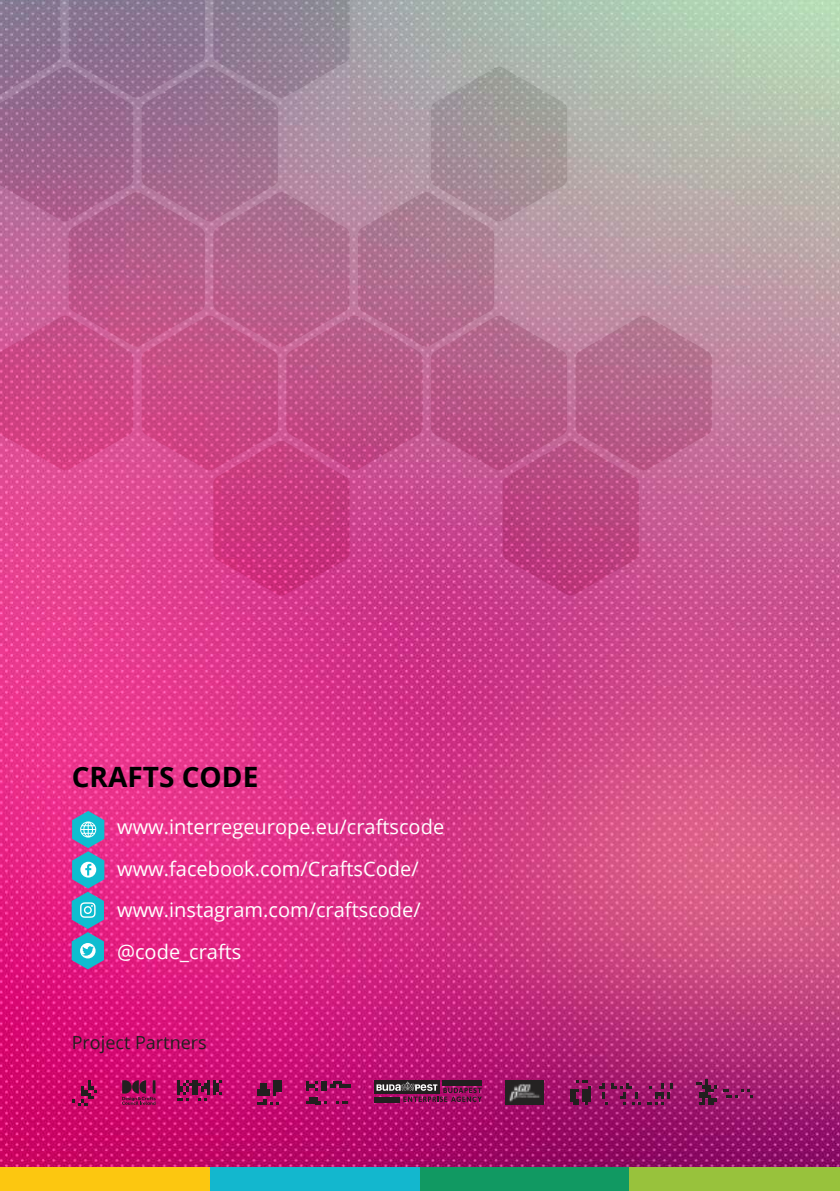
<style>
.page{position:relative;width:840px;height:1191px;background:#fff}
.page>*{position:absolute;margin:0;border:0;box-sizing:border-box;transform-origin:0 0}
.t1{font:700 28px "Open Sans";color:#000}
.t2{font:20px/41.6px "Open Sans";color:#fff}
.t3{font:18px "Open Sans";color:#221f1f}
</style>
<div class="page">
<img style="left:0;top:0;width:839px;height:1167px">
<div style="left:0;top:1167px;width:210px;height:24px;background:#fcc710"></div>
<div style="left:210px;top:1167px;width:210px;height:24px;background:#13b7ce"></div>
<div style="left:420px;top:1167px;width:209px;height:24px;background:#119962"></div>
<div style="left:629px;top:1167px;width:210px;height:24px;background:#98c23c"></div>
<img style="left:72px;top:1080px;width:28px;height:25px">
<img style="left:178px;top:1080px;width:43px;height:23px">
<svg style="left:122px;top:1080px;width:33px;height:24px"></svg>
<img style="left:248px;top:1080px;width:34px;height:24px">
<img style="left:305px;top:1080px;width:46px;height:24px">
<svg style="left:374px;top:1080px;width:65px;height:13px"></svg>
<svg style="left:382px;top:1084px;width:19px;height:6px"></svg>
<svg style="left:401px;top:1081px;width:80px;height:21px;background:#732753"></svg>
<div style="left:374px;top:1097px;width:25px;height:5px;background:#221f1f"></div>
<div style="left:442px;top:1080px;width:40px;height:5px;background:#221f1f"></div>
<img style="left:505px;top:1080px;width:38px;height:24px">
<img style="left:570px;top:1080px;width:102px;height:24px">
<img style="left:695px;top:1080px;width:75px;height:24px">
<svg style="left:72px;top:811px;width:32px;height:158px;background:#6597bf"></svg>
<svg style="left:0;top:0;width:711px;height:595px;background:#b96f95"></svg>
<h1 class="t1" style="left:72px;top:760px;width:188px">CRAFTS CODE</h1>
<p class="t2" style="left:117px;top:808px;width:328px">www.interregeurope.eu/craftscode www.facebook.com/CraftsCode/ www.instagram.com/craftscode/ @code_crafts</p>
<p class="t3" style="left:72px;top:1035px;width:136px">Project Partners</p>
</div>
